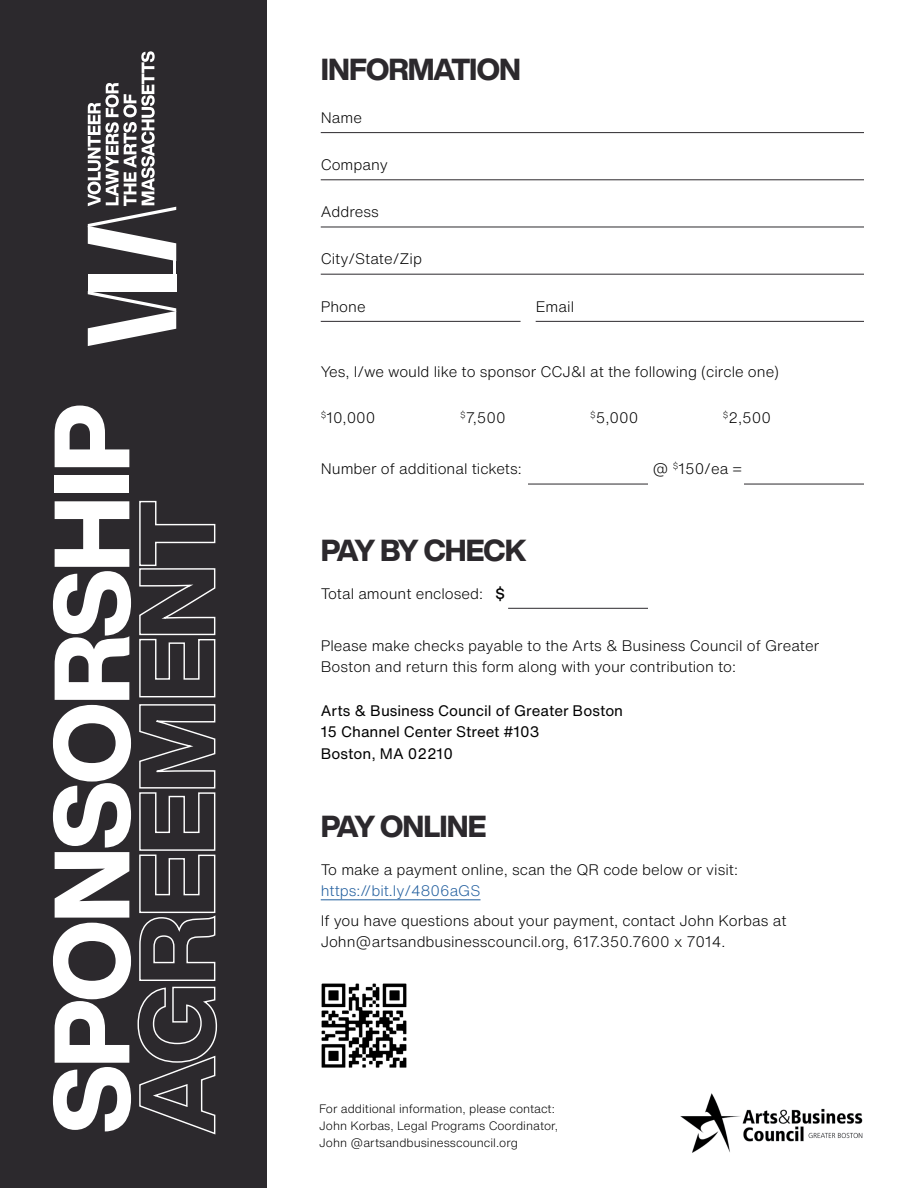
<style>
.page{position:relative;width:918px;height:1188px;background:#fff}
.page>*{position:absolute;margin:0;border:0;box-sizing:border-box;transform-origin:0 0}
.t1{font:800 105px/85.3px "Helvetica Now Display";letter-spacing:-.03em;color:#fff}
.t2{font:800 29.85px "Helvetica Now Display";letter-spacing:-.03em;color:#2c292d}
.t3{font:300 15px/21.6px "Helvetica Now Text";color:#000}
.t4{font:15px/21.6px "Helvetica Now Text";color:#000}
.t5{font:300 15px "Helvetica Now Text";color:#215e9e}
.t6{font:300 12px/16.8px "Helvetica Now Text";color:#000}
.s1{font-weight:500}
</style>
<div class="page">
<div style="left:0;top:0;width:267px;height:1188px;background:#2c292d"></div>
<hr style="left:321px;top:132px;width:543px;height:1px;background:#2c292d">
<hr style="left:321px;top:179px;width:543px;height:1px;background:#2c292d">
<hr style="left:321px;top:227px;width:543px;height:1px;background:#2c292d">
<hr style="left:321px;top:274px;width:543px;height:1px;background:#2c292d">
<hr style="left:321px;top:321px;width:200px;height:1px;background:#2c292d">
<hr style="left:744px;top:484px;width:120px;height:1px;background:#2c292d">
<hr style="left:528px;top:484px;width:120px;height:1px;background:#2c292d">
<hr style="left:536px;top:321px;width:328px;height:1px;background:#2c292d">
<hr style="left:508px;top:608px;width:140px;height:1px;background:#2c292d">
<hr style="left:321px;top:899px;width:160px;height:1px;background:#215e9e">
<img style="left:680px;top:1093px;width:183px;height:60px">
<svg style="left:88px;top:292px;width:88px;height:54px"></svg>
<div style="left:88px;top:274px;width:88px;height:18px;background:#fff"></div>
<hr style="left:173px;top:258px;width:3px;height:24px;background:#fff">
<svg style="left:88px;top:51px;width:88px;height:210px"></svg>
<img style="left:321px;top:983px;width:86px;height:85px">
<h1 class="t1" style="left:50px;top:1133px;width:732px;rotate:-90deg">SPONSORSHIP<br>AGREEMENT</h1>
<h2 class="t2" style="left:321px;top:49px;width:202px">INFORMATION</h2>
<p class="t3" style="left:321px;top:106px;width:43px">Name</p>
<p class="t3" style="left:321px;top:153px;width:69px">Company</p>
<p class="t3" style="left:321px;top:201px;width:60px">Address</p>
<p class="t3" style="left:321px;top:248px;width:103px">City/State/Zip</p>
<p class="t3" style="left:321px;top:295px;width:46px">Phone</p>
<p class="t3" style="left:536px;top:295px;width:40px">Email</p>
<p class="t3" style="left:321px;top:360px;width:460px">Yes, I/we would like to sponsor CCJ&amp;I at the following (circle one)</p>
<p class="t3" style="left:321px;top:406px;width:56px"><sup>$</sup>10,000</p>
<p class="t3" style="left:460px;top:406px;width:47px"><sup>$</sup>7,500</p>
<p class="t3" style="left:590px;top:406px;width:50px"><sup>$</sup>5,000</p>
<p class="t3" style="left:723px;top:406px;width:50px"><sup>$</sup>2,500</p>
<p class="t3" style="left:321px;top:458px;width:203px">Number of additional tickets:</p>
<p class="t3" style="left:652px;top:458px;width:91px">@ <sup>$</sup>150/ea =</p>
<h2 class="t2" style="left:321px;top:530px;width:207px">PAY BY CHECK</h2>
<p class="t3" style="left:321px;top:582px;width:186px">Total amount enclosed: <span class="s1">$</span></p>
<p class="t3" style="left:321px;top:634px;width:500px">Please make checks payable to the Arts &amp; Business Council of Greater<br>Boston and return this form along with your contribution to:</p>
<p class="t4" style="left:321px;top:699px;width:304px">Arts &amp; Business Council of Greater Boston<br>15 Channel Center Street #103<br>Boston, MA 02210</p>
<h2 class="t2" style="left:321px;top:805px;width:167px">PAY ONLINE</h2>
<p class="t3" style="left:321px;top:858px;width:419px">To make a payment online, scan the QR code below or visit:</p>
<p class="t5" style="left:321px;top:880px;width:161px">https://bit.ly/4806aGS</p>
<p class="t3" style="left:321px;top:909px;width:467px">If you have questions about your payment, contact John Korbas at<br>John@artsandbusinesscouncil.org, 617.350.7600 x 7014.</p>
<p class="t6" style="left:319px;top:1100px;width:240px">For additional information, please contact:<br>John Korbas, Legal Programs Coordinator,<br>John @artsandbusinesscouncil.org</p>
</div>
